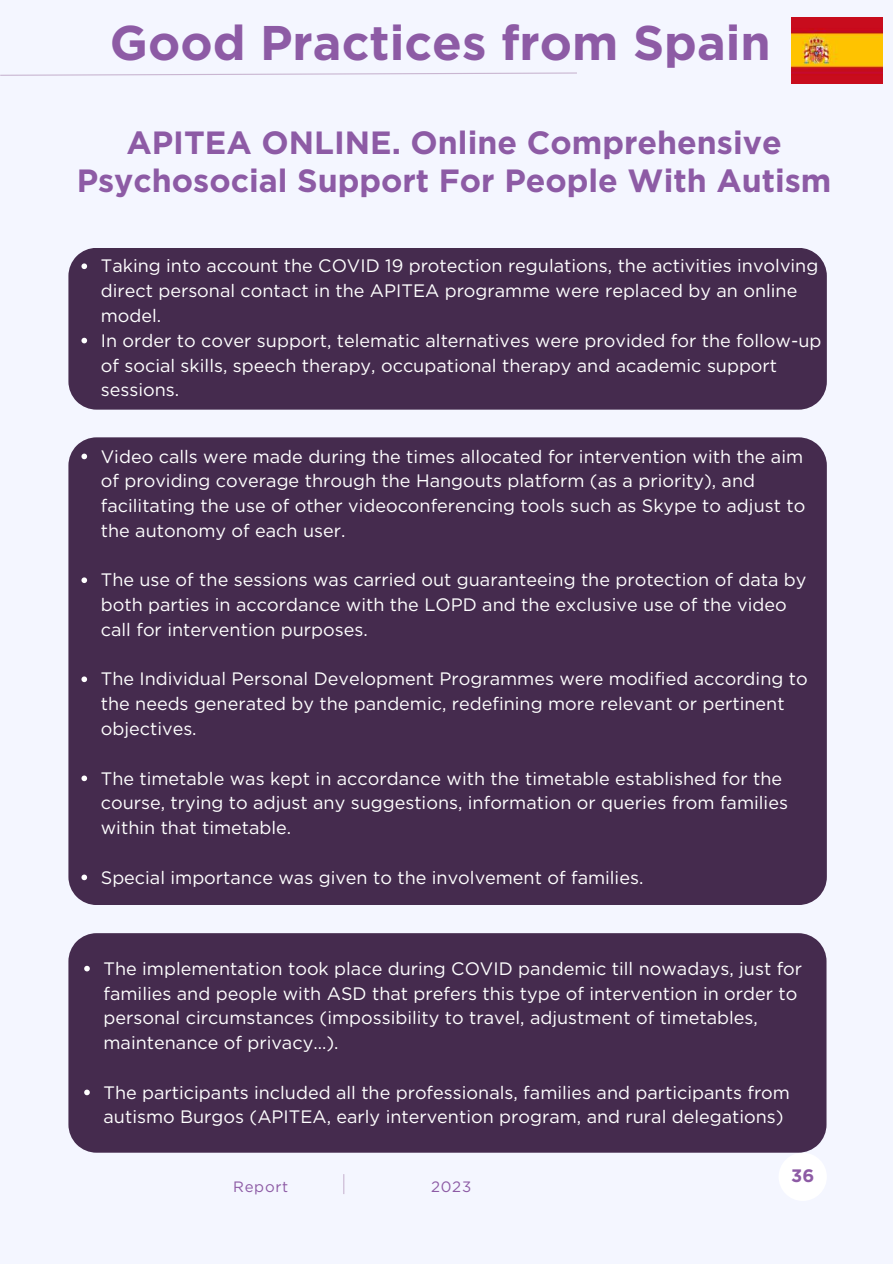
<style>
.page{position:relative;width:893px;height:1264px;background:#fff}
.page>*{position:absolute;margin:0;border:0;box-sizing:border-box;transform-origin:0 0}
.t1{font:700 48.6px "Gotham";color:#8d5ba5}
.t2{font:700 32.1px/38.2px "Gotham";color:#8d5ba5;text-align:center}
.t3{font:18px/24.8px "Gotham";color:#fff}
.t4{font:700 18px "Gotham";color:#8d5ba5}
.t5{font:15px "Gotham";letter-spacing:.05em;color:#8d5ba5}
</style>
<div class="page">
<div style="left:0;top:0;width:892px;height:1263px;background:#f4f6ff"></div>
<svg style="left:343px;top:1174px;width:1px;height:20px"></svg>
<div style="left:778px;top:1152px;width:48px;height:48px;background:#fff;border-radius:50%"></div>
<svg style="left:0;top:72px;width:577px;height:4px"></svg>
<div style="left:68px;top:248px;width:758px;height:161px;background:#452b4e"></div>
<div style="left:68px;top:437px;width:758px;height:468px;background:#452b4e"></div>
<svg style="left:81px;top:263px;width:6px;height:6px"></svg>
<svg style="left:81px;top:338px;width:6px;height:5px"></svg>
<svg style="left:81px;top:453px;width:6px;height:6px"></svg>
<svg style="left:81px;top:577px;width:6px;height:6px"></svg>
<svg style="left:81px;top:676px;width:6px;height:6px"></svg>
<svg style="left:81px;top:775px;width:6px;height:6px"></svg>
<svg style="left:81px;top:874px;width:6px;height:6px"></svg>
<div style="left:68px;top:933px;width:758px;height:219px;background:#452b4e"></div>
<svg style="left:84px;top:965px;width:6px;height:6px"></svg>
<svg style="left:84px;top:1089px;width:6px;height:6px"></svg>
<img style="left:791px;top:17px;width:91px;height:67px">
<h1 class="t1" style="left:110px;top:13px;width:662px">Good Practices from Spain</h1>
<h2 class="t2" style="left:77px;top:123px;width:756px">APITEA ONLINE. Online Comprehensive<br>Psychosocial Support For People With Autism</h2>
<p class="t3" style="left:101px;top:253px;width:722px">Taking into account the COVID 19 protection regulations, the activities involving direct personal contact in the APITEA programme were replaced by an online model.<br>In order to cover support, telematic alternatives were provided for the follow-up of social skills, speech therapy, occupational therapy and academic support sessions.</p>
<p class="t3" style="left:101px;top:444px;width:706px">Video calls were made during the times allocated for intervention with the aim of providing coverage through the Hangouts platform (as a priority), and facilitating the use of other videoconferencing tools such as Skype to adjust to the autonomy of each user.</p>
<p class="t3" style="left:101px;top:567px;width:707px">The use of the sessions was carried out guaranteeing the protection of data by both parties in accordance with the LOPD and the exclusive use of the video call for intervention purposes.</p>
<p class="t3" style="left:101px;top:666px;width:708px">The Individual Personal Development Programmes were modified according to the needs generated by the pandemic, redefining more relevant or pertinent objectives.</p>
<p class="t3" style="left:101px;top:765px;width:688px">The timetable was kept in accordance with the timetable established for the course, trying to adjust any suggestions, information or queries from families within that timetable.</p>
<p class="t3" style="left:101px;top:864px;width:544px">Special importance was given to the involvement of families.</p>
<p class="t3" style="left:103px;top:955px;width:700px">The implementation took place during COVID pandemic till nowadays, just for families and people with ASD that prefers this type of intervention in order to personal circumstances (impossibility to travel, adjustment of timetables, maintenance of privacy…).</p>
<p class="t3" style="left:103px;top:1079px;width:688px">The participants included all the professionals, families and participants from autismo Burgos (APITEA, early intervention program, and rural delegations)</p>
<p class="t5" style="left:233px;top:1177px;width:57px">Report</p>
<p class="t5" style="left:431px;top:1177px;width:42px">2023</p>
<p class="t4" style="left:791px;top:1165px;width:25px">36</p>
</div>
